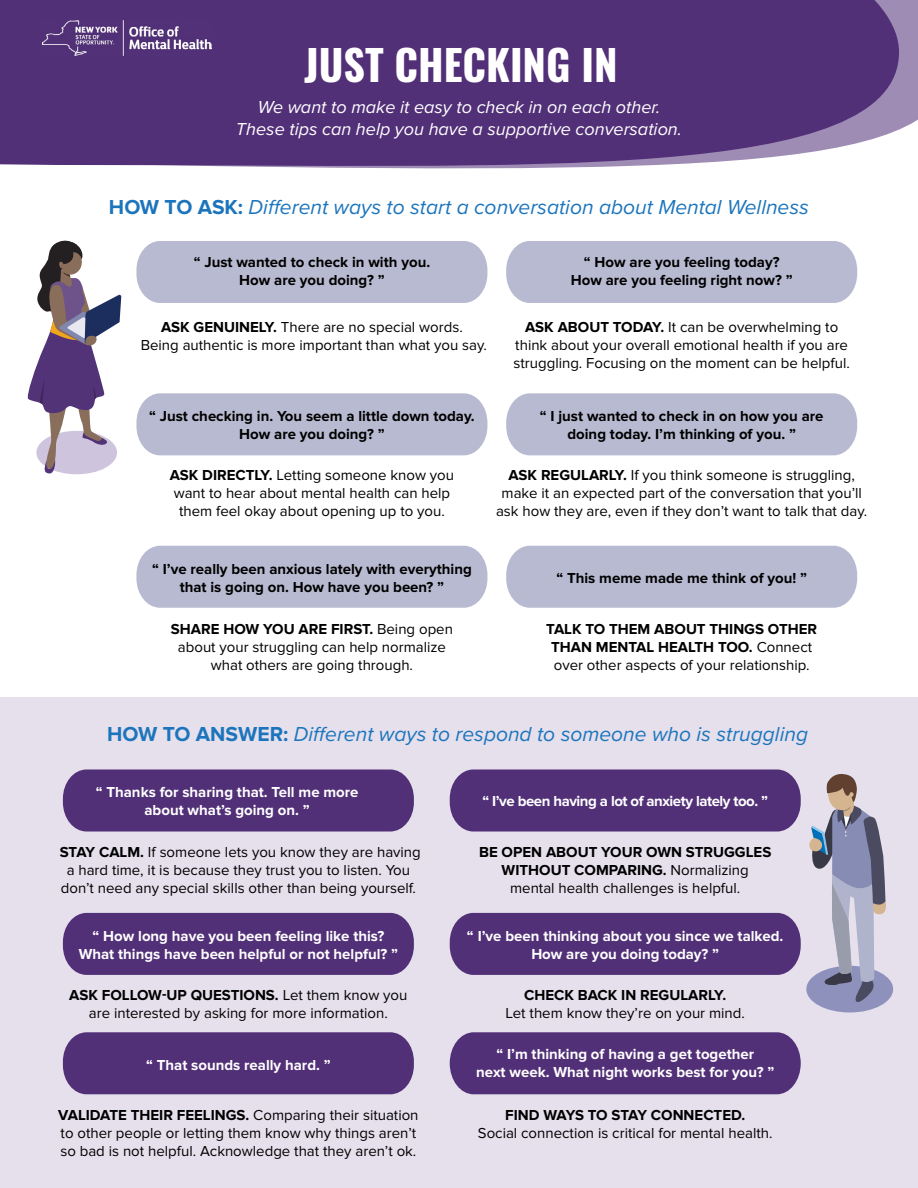
<style>
.page{position:relative;width:918px;height:1188px;background:#fff}
.page>*{position:absolute;margin:0;border:0;box-sizing:border-box;transform-origin:0 0}
.H1_-_Paragraph_Style1{font:700 42px "Oswald";color:#fff}
.t1{font:italic 21px "Proxima Nova";color:#1c75bc}
.P_-_Paragraph_Style1{font:italic 18px "Proxima Nova";color:#fff}
.P_-_Paragraph_Style1-2{font:15px/18px "Proxima Nova";color:#000;text-align:center}
.P_-_Paragraph_Style1-3{font:700 15px/18px "Proxima Nova";color:#000;text-align:center}
.P_-_Paragraph_Style1-4{font:700 15px/18px "Proxima Nova";color:#fff;text-align:center}
.P_-_Paragraph_Style3{font:700 15px/18px "Proxima Nova";color:#000;text-align:center}
.P_-_Paragraph_Style6{font:15px/18px "Proxima Nova";color:#000;text-align:center}
.P_-_Paragraph_Style4{font:700 15px/18px "Proxima Nova";color:#000;text-align:center}
.P_-_Paragraph_Style6-2{font:700 15px/18px "Proxima Nova";color:#fff;text-align:center}
.P_-_Paragraph_Style5{font:700 15px "Proxima Nova";color:#000}
.P_-_Paragraph_Style2{font:700 15px/18px "Proxima Nova";color:#000;text-align:center}
.P_-_Paragraph_Style5-2{font:700 15px "Proxima Nova";letter-spacing:-.03em;color:#fff}
.P_-_Paragraph_Style7{font:700 15px "Proxima Nova";color:#fff}
.s1{font-weight:700;font-style:normal}
.s2{font-weight:700}
.s3{font-weight:400}
</style>
<div class="page">
<div style="left:899px;top:0;width:19px;height:130px;background:#9e8cb5"></div>
<svg style="left:0;top:0;width:899px;height:169px;background:#5b3b7f"></svg>
<div style="left:0;top:697px;width:917px;height:491px;background:#e6e0ed"></div>
<div style="left:506px;top:241px;width:351px;height:62px;background:#b8bad1"></div>
<div style="left:136px;top:393px;width:351px;height:62px;background:#b8bad1"></div>
<div style="left:506px;top:393px;width:351px;height:62px;background:#b8bad1"></div>
<div style="left:136px;top:546px;width:351px;height:62px;background:#b8bad1"></div>
<div style="left:506px;top:546px;width:351px;height:62px;background:#b8bad1"></div>
<div style="left:136px;top:241px;width:351px;height:62px;background:#b8bad1"></div>
<div style="left:450px;top:913px;width:351px;height:62px;background:#523078"></div>
<div style="left:450px;top:770px;width:351px;height:62px;background:#523078"></div>
<div style="left:63px;top:1032px;width:351px;height:62px;background:#523078"></div>
<div style="left:63px;top:913px;width:351px;height:62px;background:#523078"></div>
<div style="left:450px;top:1032px;width:351px;height:62px;background:#523078"></div>
<div style="left:63px;top:770px;width:351px;height:62px;background:#523078"></div>
<img style="left:43px;top:21px;width:169px;height:34px">
<svg style="left:27px;top:240px;width:94px;height:234px"></svg>
<div style="left:806px;top:966px;width:87px;height:47px;background:#8f91bd;border-radius:50%"></div>
<svg style="left:809px;top:773px;width:80px;height:231px"></svg>
<h1 class="H1_-_Paragraph_Style1" style="left:304px;top:43px;width:315px">JUST CHECKING IN</h1>
<p class="P_-_Paragraph_Style1" style="left:258px;top:94px;width:404px">We want to make it easy to check in on each other.</p>
<p class="P_-_Paragraph_Style1" style="left:236px;top:115px;width:448px">These tips can help you have a supportive conversation.</p>
<p class="t1" style="left:109px;top:191px;width:702px"><span class="s1">HOW TO ASK:</span> Different ways to start a conversation about Mental Wellness</p>
<p class="P_-_Paragraph_Style2" style="left:194px;top:254px;width:238px">“ Just wanted to check in with you.<br>How are you doing? ”</p>
<p class="P_-_Paragraph_Style1-2" style="left:141px;top:318px;width:348px"><span class="s2">ASK GENUINELY.</span> There are no special words.<br>Being authentic is more important than what you say.</p>
<p class="P_-_Paragraph_Style5" style="left:584px;top:254px;width:197px">“ How are you feeling today?</p>
<p class="P_-_Paragraph_Style5" style="left:571px;top:272px;width:223px">How are you feeling right now? ”</p>
<p class="P_-_Paragraph_Style1-2" style="left:514px;top:318px;width:338px"><span class="s2">ASK ABOUT TODAY.</span> It can be overwhelming to think about your overall emotional health if you are struggling. Focusing on the moment can be helpful.</p>
<p class="P_-_Paragraph_Style3" style="left:149px;top:407px;width:327px">“ Just checking in. You seem a little down today.<br>How are you doing? ”</p>
<p class="P_-_Paragraph_Style1-2" style="left:170px;top:466px;width:286px"><span class="s2">ASK DIRECTLY.</span> Letting someone know you want to hear about mental health can help them feel okay about opening up to you.</p>
<p class="P_-_Paragraph_Style4" style="left:152px;top:560px;width:321px">“ I’ve really been anxious lately with everything that is going on. How have you been? ”</p>
<p class="P_-_Paragraph_Style1-2" style="left:171px;top:620px;width:284px"><span class="s2">SHARE HOW YOU ARE FIRST.</span> Being open about your struggling can help normalize what others are going through.</p>
<p class="P_-_Paragraph_Style3" style="left:540px;top:407px;width:285px">“ I just wanted to check in on how you are doing today. I’m thinking of you. ”</p>
<p class="P_-_Paragraph_Style1-2" style="left:496px;top:466px;width:373px"><span class="s2">ASK REGULARLY.</span> If you think someone is struggling, make it an expected part of the conversation that you’ll ask how they are, even if they don’t want to talk that day.</p>
<p class="P_-_Paragraph_Style1-3" style="left:556px;top:569px;width:252px">“ This meme made me think of you! ”</p>
<p class="P_-_Paragraph_Style1-3" style="left:546px;top:621px;width:272px">TALK TO THEM ABOUT THINGS OTHER<br>THAN MENTAL HEALTH TOO. <span class="s3">Connect over other aspects of your relationship.</span></p>
<p class="t1" style="left:107px;top:718px;width:702px"><span class="s1">HOW TO ANSWER:</span> Different ways to respond to someone who is struggling</p>
<p class="P_-_Paragraph_Style6-2" style="left:96px;top:784px;width:264px">“ Thanks for sharing that. Tell me more about what’s going on. ”</p>
<p class="P_-_Paragraph_Style1-2" style="left:60px;top:844px;width:363px"><span class="s2">STAY CALM.</span> If someone lets you know they are having a hard time, it is because they trust you to listen. You don’t need any special skills other than being yourself.</p>
<p class="P_-_Paragraph_Style1-4" style="left:79px;top:927px;width:321px">“ How long have you been feeling like this?<br>What things have been helpful or not helpful? ”</p>
<p class="P_-_Paragraph_Style6" style="left:69px;top:986px;width:340px"><span class="s2">ASK FOLLOW-UP QUESTIONS.</span> Let them know you are interested by asking for more information.</p>
<p class="P_-_Paragraph_Style1-4" style="left:146px;top:1056px;width:186px">“ That sounds really hard. ”</p>
<p class="P_-_Paragraph_Style1-2" style="left:58px;top:1106px;width:362px;text-align:left"><span class="s2">VALIDATE THEIR FEELINGS.</span> Comparing their situation to other people or letting them know why things aren’t so bad is not helpful. Acknowledge that they aren’t ok.</p>
<p class="P_-_Paragraph_Style5-2" style="left:482px;top:793px;width:287px">“ I’ve been having a lot of anxiety lately too. ”</p>
<p class="P_-_Paragraph_Style1-3" style="left:479px;top:844px;width:294px">BE OPEN ABOUT YOUR OWN STRUGGLES<br>WITHOUT COMPARING. <span class="s3">Normalizing mental health challenges is helpful.</span></p>
<p class="P_-_Paragraph_Style7" style="left:467px;top:927px;width:318px">“ I’ve been thinking about you since we talked.</p>
<p class="P_-_Paragraph_Style1-4" style="left:531px;top:945px;width:189px">How are you doing today? ”</p>
<p class="P_-_Paragraph_Style1-2" style="left:506px;top:986px;width:241px"><span class="s2">CHECK BACK IN REGULARLY.<br></span>Let them know they’re on your mind.</p>
<p class="P_-_Paragraph_Style1-4" style="left:476px;top:1046px;width:300px">“ I’m thinking of having a get together<br>next week. What night works best for you? ”</p>
<p class="P_-_Paragraph_Style1-2" style="left:478px;top:1106px;width:296px"><span class="s2">FIND WAYS TO STAY CONNECTED.<br></span>Social connection is critical for mental health.</p>
</div>
